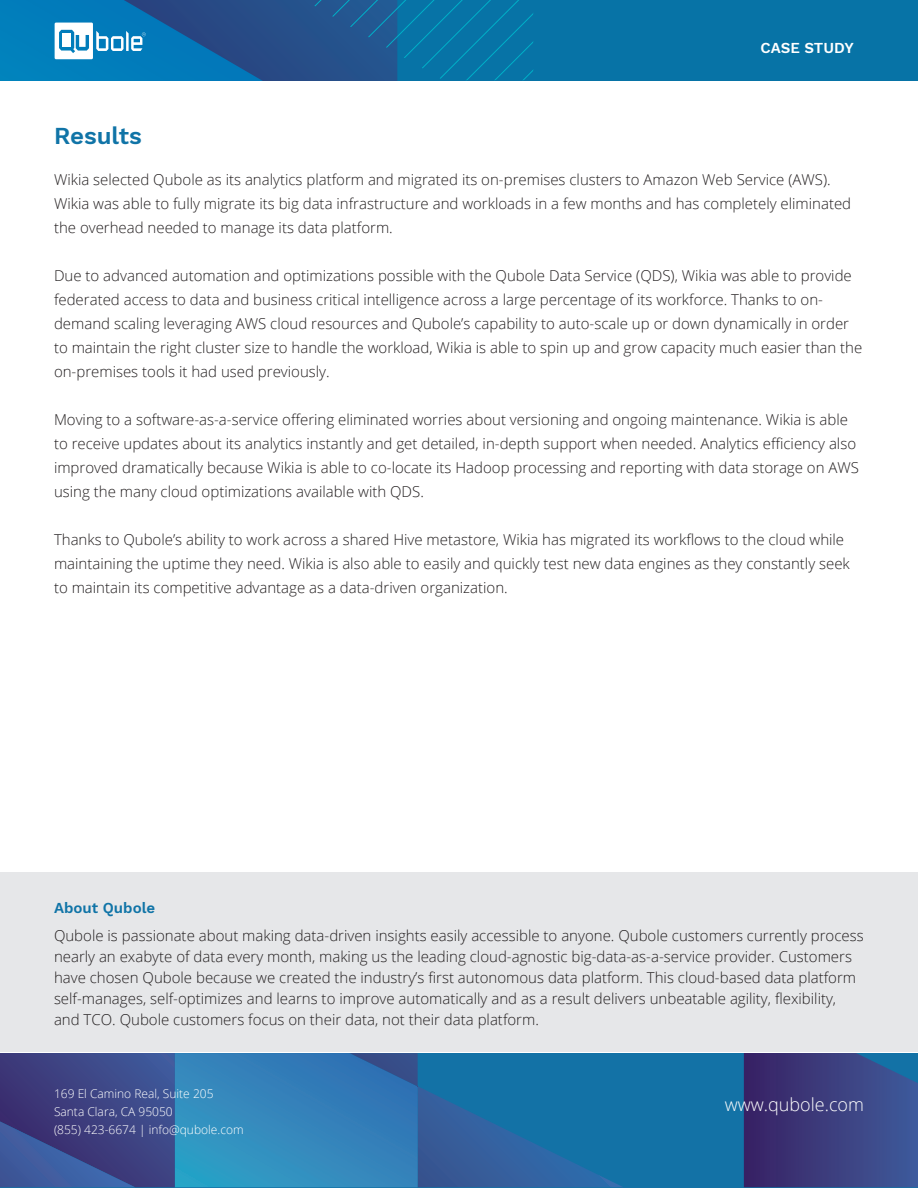
<style>
.page{position:relative;width:918px;height:1188px;background:#fff}
.page>*{position:absolute;margin:0;border:0;box-sizing:border-box;transform-origin:0 0}
.t1{font:600 24px "Work Sans";color:#1074a7}
.Address{font:300 18px "Open Sans";color:#fff}
.Intro_type{font:300 15px/24px "Open Sans";color:#231f20}
.Intro_type-2{font:600 15px "Work Sans";color:#1074a7}
.t2{font:600 15px "Work Sans";color:#fff}
.Address-2{font:300 12px "Open Sans";color:#fff}
</style>
<div class="page">
<div style="left:1px;top:0;width:917px;height:80px;background:#0773a6"></div>
<svg style="left:0;top:0;width:533px;height:80px"></svg>
<div style="left:0;top:873px;width:918px;height:179px;background:#e6e7e9"></div>
<div style="left:0;top:1053px;width:918px;height:134px;background:#1372a6"></div>
<svg style="left:744px;top:1053px;width:174px;height:134px;background:#393f7f"></svg>
<svg style="left:0;top:1053px;width:622px;height:134px"></svg>
<p class="t1" style="left:54px;top:122px;width:89px">Results</p>
<p class="t2" style="left:761px;top:39px;width:95px">CASE STUDY</p>
<p class="Intro_type" style="left:54px;top:167px;width:799px">Wikia selected Qubole as its analytics platform and migrated its on-premises clusters to Amazon Web Service (AWS).<br>Wikia was able to fully migrate its big data infrastructure and workloads in a few months and has completely eliminated the overhead needed to manage its data platform.</p>
<p class="Intro_type" style="left:54px;top:263px;width:810px">Due to advanced automation and optimizations possible with the Qubole Data Service (QDS), Wikia was able to provide federated access to data and business critical intelligence across a large percentage of its workforce. Thanks to on&shy;demand scaling leveraging AWS cloud resources and Qubole’s capability to auto-scale up or down dynamically in order to maintain the right cluster size to handle the workload, Wikia is able to spin up and grow capacity much easier than the on-premises tools it had used previously.</p>
<p class="Intro_type" style="left:54px;top:407px;width:807px">Moving to a software-as-a-service offering eliminated worries about versioning and ongoing maintenance. Wikia is able to receive updates about its analytics instantly and get detailed, in-depth support when needed. Analytics efficiency also improved dramatically because Wikia is able to co-locate its Hadoop processing and reporting with data storage on AWS using the many cloud optimizations available with QDS.</p>
<p class="Intro_type" style="left:54px;top:527px;width:797px">Thanks to Qubole’s ability to work across a shared Hive metastore, Wikia has migrated its workflows to the cloud while maintaining the uptime they need. Wikia is also able to easily and quickly test new data engines as they constantly seek to maintain its competitive advantage as a data-driven organization.</p>
<p class="Intro_type-2" style="left:54px;top:899px;width:103px">About Qubole</p>
<p class="Intro_type" style="left:54px;top:925px;width:811px;line-height:21px">Qubole is passionate about making data-driven insights easily accessible to anyone. Qubole customers currently process nearly an exabyte of data every month, making us the leading cloud-agnostic big-data-as-a-service provider. Customers have chosen Qubole because we created the industry’s first autonomous data platform. This cloud-based data platform self-manages, self-optimizes and learns to improve automatically and as a result delivers unbeatable agility, flexibility, and TCO. Qubole customers focus on their data, not their data platform.</p>
<p class="Address-2" style="left:54px;top:1085px;width:161px">169 El Camino Real, Suite 205</p>
<p class="Address-2" style="left:54px;top:1103px;width:120px">Santa Clara, CA 95050</p>
<p class="Address-2" style="left:54px;top:1121px;width:191px">(855) 423-6674 | info@qubole.com</p>
<p class="Address" style="left:725px;top:1093px;width:141px">www.qubole.com</p>
</div>
